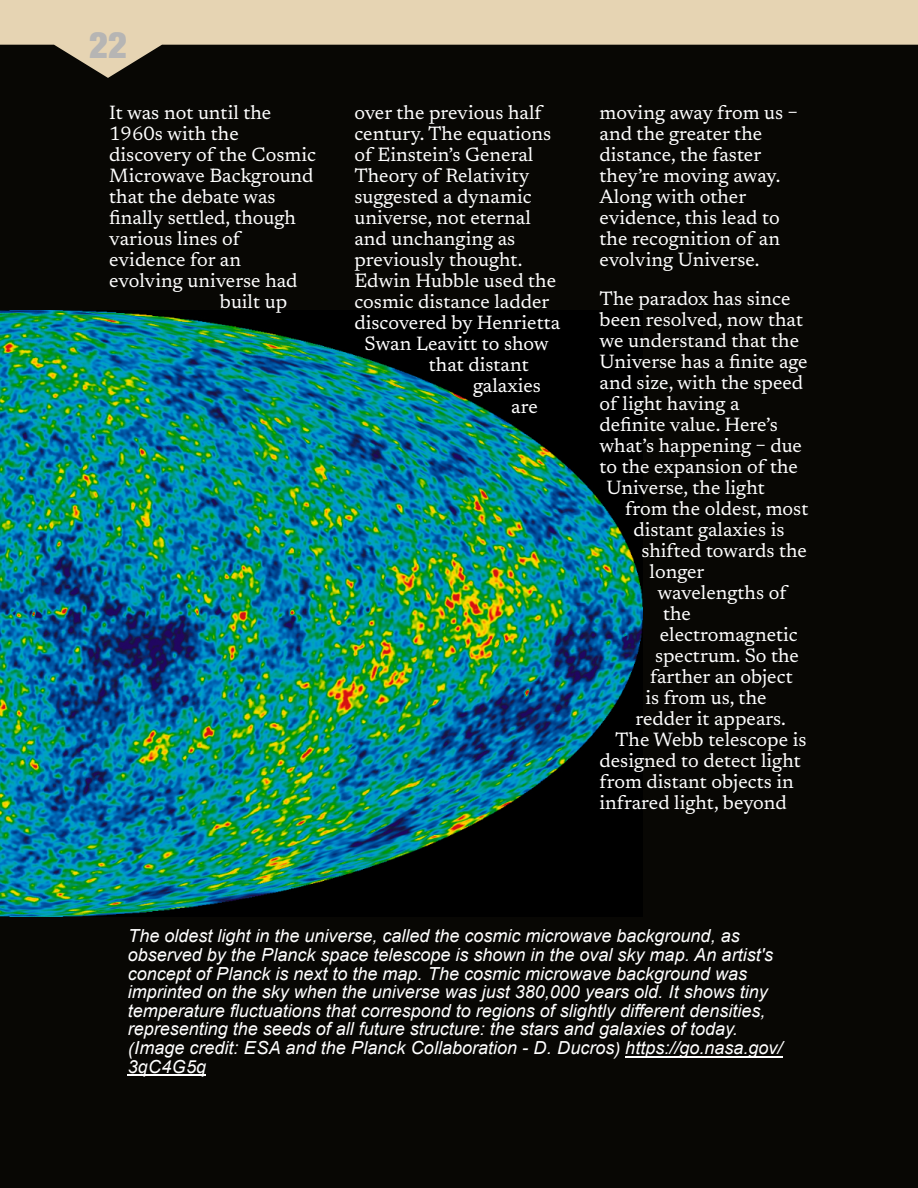
<style>
.page{position:relative;width:918px;height:1188px;background:#080704}
.page>*{position:absolute;margin:0;border:0;box-sizing:border-box;transform-origin:0 0}
.t1{font:36px "Basic Sans Heavy SF Bold";color:#b6b5b4}
.t2{font:19.5px/21px "Newsreader";color:#fff}
.t3{font:italic 18px/18.6px "Arial";color:#fff}
</style>
<div class="page">
<svg style="left:1px;top:0;width:917px;height:78px;fill:#e6d4b3"></svg>
<svg style="left:0;top:0;width:1px;height:45px"></svg>
<hr style="left:625px;top:1056px;width:157px;height:1px;background:#fff">
<hr style="left:128px;top:1074px;width:78px;height:2px;background:#fff">
<img style="left:0;top:310px;width:642px;height:606px">
<h1 class="t1" style="left:89px;top:31px;width:40px">22</h1>
<p class="t2" style="left:109px;top:104px;width:164px">It was not until the</p>
<p class="t2" style="left:109px;top:125px;width:131px">1960s with the</p>
<p class="t2" style="left:109px;top:146px;width:208px">discovery of the Cosmic</p>
<p class="t2" style="left:109px;top:167px;width:206px">Microwave Background</p>
<p class="t2" style="left:109px;top:188px;width:168px">that the debate was</p>
<p class="t2" style="left:109px;top:209px;width:188px">finally settled, though</p>
<p class="t2" style="left:109px;top:230px;width:132px">various lines of</p>
<p class="t2" style="left:109px;top:251px;width:133px">evidence for an</p>
<p class="t2" style="left:109px;top:272px;width:190px">evolving universe had</p>
<p class="t2" style="left:220px;top:293px;width:69px">built up</p>
<p class="t2" style="left:354px;top:104px;width:189px">over the previous half</p>
<p class="t2" style="left:354px;top:125px;width:198px">century. The equations</p>
<p class="t2" style="left:354px;top:146px;width:180px">of Einstein’s General</p>
<p class="t2" style="left:354px;top:167px;width:177px">Theory of Relativity</p>
<p class="t2" style="left:354px;top:188px;width:179px">suggested a dynamic</p>
<p class="t2" style="left:354px;top:209px;width:178px">universe, not eternal</p>
<p class="t2" style="left:354px;top:230px;width:162px">and unchanging as</p>
<p class="t2" style="left:354px;top:251px;width:169px">previously thought.</p>
<p class="t2" style="left:354px;top:272px;width:203px">Edwin Hubble used the</p>
<p class="t2" style="left:354px;top:293px;width:197px">cosmic distance ladder</p>
<p class="t2" style="left:354px;top:314px;width:207px">discovered by Henrietta</p>
<p class="t2" style="left:365px;top:335px;width:186px">Swan Leavitt to show</p>
<p class="t2" style="left:429px;top:356px;width:101px">that distant</p>
<p class="t2" style="left:473px;top:377px;width:69px">galaxies</p>
<p class="t2" style="left:511px;top:398px;width:28px">are</p>
<p class="t2" style="left:600px;top:104px;width:200px">moving away from us – and the greater the distance, the faster they’re moving away.<br>Along with other evidence, this lead to the recognition of an evolving Universe.</p>
<p class="t2" style="left:600px;top:290px;width:192px">The paradox has since</p>
<p class="t2" style="left:600px;top:311px;width:205px">been resolved, now that</p>
<p class="t2" style="left:600px;top:332px;width:201px">we understand that the</p>
<p class="t2" style="left:600px;top:353px;width:210px">Universe has a finite age</p>
<p class="t2" style="left:600px;top:374px;width:205px">and size, with the speed</p>
<p class="t2" style="left:600px;top:395px;width:142px">of light having a</p>
<p class="t2" style="left:600px;top:416px;width:180px">definite value. Here’s</p>
<p class="t2" style="left:600px;top:437px;width:204px">what’s happening – due</p>
<p class="t2" style="left:600px;top:458px;width:200px">to the expansion of the</p>
<p class="t2" style="left:607px;top:479px;width:160px">Universe, the light</p>
<p class="t2" style="left:625px;top:500px;width:185px">from the oldest, most</p>
<p class="t2" style="left:633px;top:521px;width:153px">distant galaxies is</p>
<p class="t2" style="left:641px;top:542px;width:167px">shifted towards the</p>
<p class="t2" style="left:650px;top:563px;width:57px">longer</p>
<p class="t2" style="left:658px;top:584px;width:130px">wavelengths of</p>
<p class="t2" style="left:663px;top:605px;width:29px">the</p>
<p class="t2" style="left:660px;top:626px;width:139px">electromagnetic</p>
<p class="t2" style="left:655px;top:647px;width:146px">spectrum. So the</p>
<p class="t2" style="left:650px;top:668px;width:144px">farther an object</p>
<p class="t2" style="left:645px;top:689px;width:123px">is from us, the</p>
<p class="t2" style="left:635px;top:710px;width:152px">redder it appears.</p>
<p class="t2" style="left:615px;top:731px;width:193px">The Webb telescope is</p>
<p class="t2" style="left:600px;top:752px;width:203px">designed to detect light</p>
<p class="t2" style="left:600px;top:773px;width:196px">from distant objects in</p>
<p class="t2" style="left:600px;top:794px;width:189px">infrared light, beyond</p>
<p class="t3" style="left:128px;top:928px;width:656px">The oldest light in the universe, called the cosmic microwave background, as observed by the Planck space telescope is shown in the oval sky map. An artist's concept of Planck is next to the map. The cosmic microwave background was imprinted on the sky when the universe was just 380,000 years old. It shows tiny temperature fluctuations that correspond to regions of slightly different densities, representing the seeds of all future structure: the stars and galaxies of today. (Image credit: ESA and the Planck Collaboration - D. Ducros) https://go.nasa.gov/ 3qC4G5q</p>
</div>
